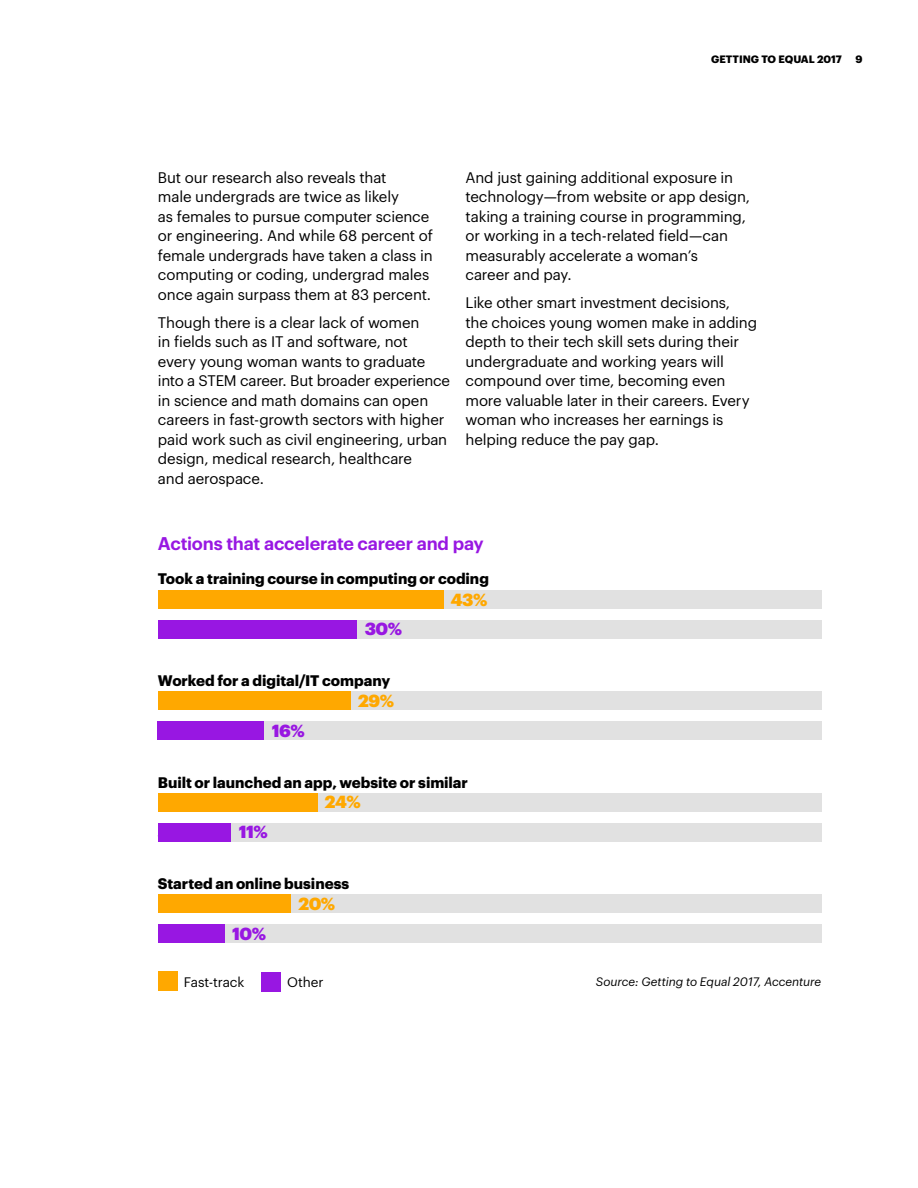
<style>
.page{position:relative;width:918px;height:1188px;background:#fff}
.page>*{position:absolute;margin:0;border:0;box-sizing:border-box;transform-origin:0 0}
.t1{font:600 18px "Graphik";letter-spacing:-.01em;color:#9817e2}
.t2{font:900 17.1px "Graphik";letter-spacing:-.025em;color:#ffa800}
.t3{font:900 17.1px "Graphik";letter-spacing:-.025em;color:#9817e2}
.t4{font:15px/19.5px "Graphik";letter-spacing:-.01em;color:#000}
.t5{font:700 15px "Graphik";color:#000}
.t6{font:13.5px "Graphik";letter-spacing:-.005em;color:#000}
.t7{font:italic 12px "Graphik";letter-spacing:-.005em;color:#000}
.t8{font:700 10.5px "Graphik";letter-spacing:.005em;color:#000}
</style>
<div class="page">
<div style="left:158px;top:894px;width:663px;height:19px;background:#e1e1e1"></div>
<div style="left:158px;top:924px;width:663px;height:19px;background:#e1e1e1"></div>
<div style="left:158px;top:590px;width:663px;height:19px;background:#e1e1e1"></div>
<div style="left:158px;top:793px;width:663px;height:19px;background:#e1e1e1"></div>
<div style="left:158px;top:823px;width:663px;height:19px;background:#e1e1e1"></div>
<div style="left:158px;top:620px;width:663px;height:19px;background:#e1e1e1"></div>
<div style="left:158px;top:692px;width:663px;height:18px;background:#e1e1e1"></div>
<div style="left:158px;top:721px;width:663px;height:19px;background:#e1e1e1"></div>
<div style="left:158px;top:894px;width:133px;height:19px;background:#ffa800"></div>
<div style="left:158px;top:924px;width:66px;height:19px;background:#9817e2"></div>
<div style="left:158px;top:692px;width:192px;height:18px;background:#ffa800"></div>
<div style="left:158px;top:721px;width:106px;height:19px;background:#9817e2"></div>
<div style="left:158px;top:590px;width:285px;height:19px;background:#ffa800"></div>
<div style="left:158px;top:620px;width:199px;height:19px;background:#9817e2"></div>
<div style="left:158px;top:793px;width:159px;height:19px;background:#ffa800"></div>
<div style="left:158px;top:823px;width:73px;height:19px;background:#9817e2"></div>
<div style="left:261px;top:972px;width:19px;height:19px;background:#9817e2"></div>
<div style="left:158px;top:972px;width:19px;height:19px;background:#ffa800"></div>
<p class="t8" style="left:711px;top:51px;width:132px">GETTING TO EQUAL 2017</p>
<p class="t8" style="left:856px;top:51px;width:9px">9</p>
<p class="t4" style="left:158px;top:166px;width:277px">But our research also reveals that<br>male undergrads are twice as likely<br>as females to pursue computer science or engineering. And while 68 percent of female undergrads have taken a class in computing or coding, undergrad males once again surpass them at 83 percent.</p>
<p class="t4" style="left:158px;top:311px;width:294px">Though there is a clear lack of women<br>in fields such as IT and software, not<br>every young woman wants to graduate into a STEM career. But broader experience in science and math domains can open careers in fast-growth sectors with higher paid work such as civil engineering, urban design, medical research, healthcare<br>and aerospace.</p>
<p class="t4" style="left:465px;top:166px;width:286px">And just gaining additional exposure in technology—from website or app design, taking a training course in programming, or working in a tech-related field—can measurably accelerate a woman’s<br>career and pay.</p>
<p class="t4" style="left:465px;top:292px;width:293px">Like other smart investment decisions,<br>the choices young women make in adding depth to their tech skill sets during their undergraduate and working years will compound over time, becoming even more valuable later in their careers. Every woman who increases her earnings is helping reduce the pay gap.</p>
<p class="t1" style="left:158px;top:529px;width:327px">Actions that accelerate career and pay</p>
<p class="t5" style="left:158px;top:567px;width:333px">Took a training course in computing or coding</p>
<p class="t3" style="left:365px;top:616px;width:39px">30%</p>
<p class="t5" style="left:158px;top:669px;width:234px">Worked for a digital/IT company</p>
<p class="t3" style="left:272px;top:717px;width:35px">16%</p>
<p class="t2" style="left:358px;top:688px;width:37px">29%</p>
<p class="t2" style="left:451px;top:586px;width:38px">43%</p>
<p class="t5" style="left:158px;top:771px;width:312px">Built or launched an app, website or similar</p>
<p class="t3" style="left:239px;top:819px;width:31px">11%</p>
<p class="t2" style="left:325px;top:789px;width:38px">24%</p>
<p class="t5" style="left:158px;top:872px;width:193px">Started an online business</p>
<p class="t3" style="left:232px;top:920px;width:36px">10%</p>
<p class="t2" style="left:298px;top:890px;width:38px">20%</p>
<p class="t6" style="left:184px;top:972px;width:62px">Fast-track</p>
<p class="t6" style="left:287px;top:972px;width:38px">Other</p>
<p class="t7" style="left:596px;top:973px;width:227px">Source: Getting to Equal 2017, Accenture</p>
</div>
